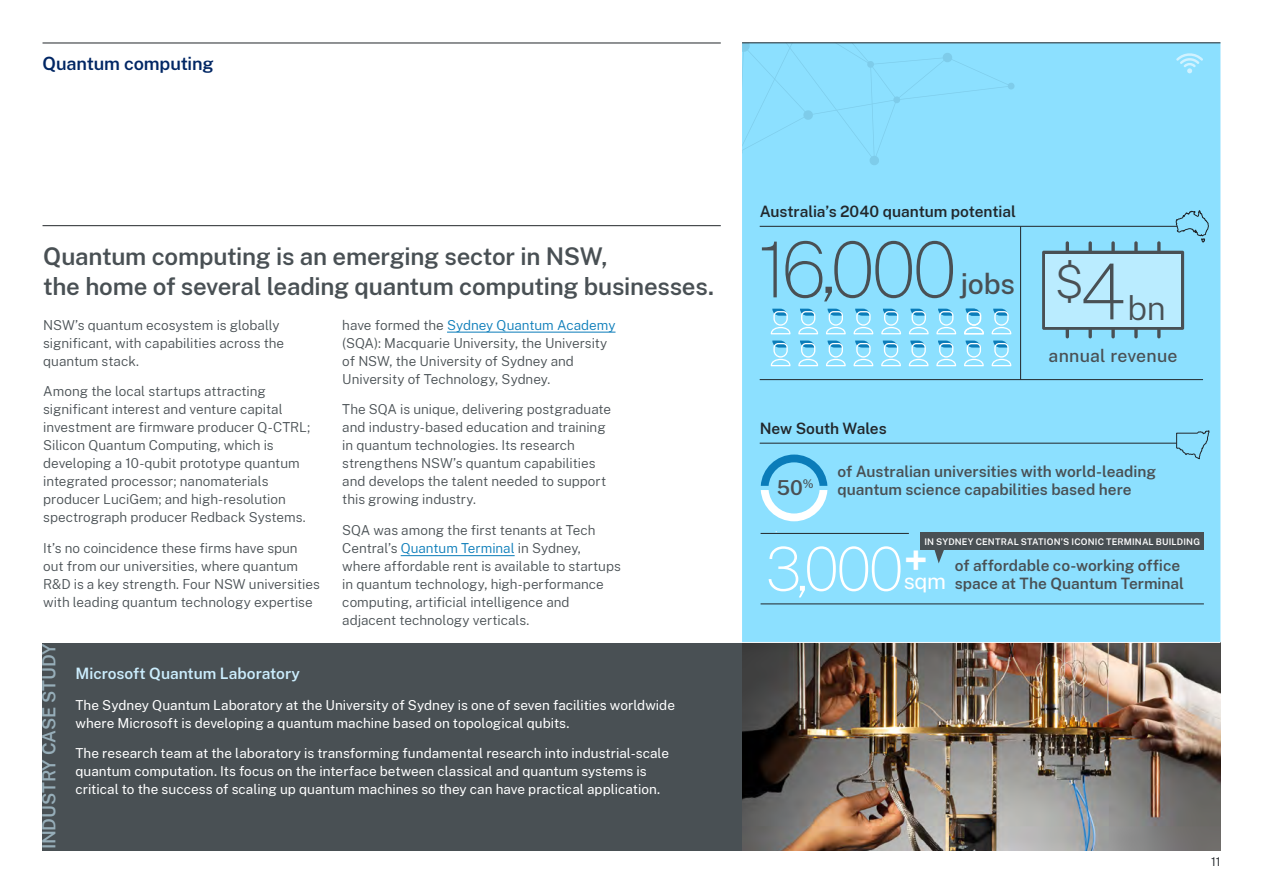
<style>
.page{position:relative;width:1263px;height:893px;background:#fff}
.page>*{position:absolute;margin:0;border:0;box-sizing:border-box;transform-origin:0 0}
.t1{font:100 77.1px "Public Sans";color:#495054}
.t2{font:100 60.6px "Public Sans";color:#fff}
.t3{font:300 33.15px "Public Sans";color:#495054}
.t4{font:500 28.35px "Public Sans";color:#495054}
.t5{font:600 24px/30px "Public Sans";letter-spacing:-.01em;color:#495054}
.t6{font:21.9px "Public Sans";color:#fff}
.t7{font:600 20.25px "Public Sans";color:#495054}
.t8{font:600 18px "Public Sans";letter-spacing:-.01em;color:#cbedfd}
.t9{font:600 18px "Public Sans";letter-spacing:-.01em;color:#002664}
.t10{font:500 17.55px "Public Sans";letter-spacing:.015em;color:#495054}
.t11{font:600 15.45px/18px "Public Sans";color:#495054}
.t12{font:600 15.45px "Public Sans";letter-spacing:-.005em;color:#22272b}
.t13{font:600 15.45px "Public Sans";color:#cbedfd}
.t14{font:300 13.5px/18px "Public Sans";color:#495054}
.t15{font:13.5px/18px "Public Sans";color:#fff}
.t16{font:300 12px "Public Sans";color:#22272b}
.t17{font:600 11.85px "Public Sans";color:#495054}
.t18{font:600 9px "Public Sans";letter-spacing:.02em;color:#fff}
.s1{color:#0a7cb9}
.s2{font-weight:200;font-size:45px}
.s3{font-weight:100;font-size:77.1px}
</style>
<div class="page">
<svg style="left:400px;top:285px;width:820px;height:357px;fill:#8ce0ff"></svg>
<div style="left:1012px;top:44px;width:208px;height:241px;background:#8ce0ff"></div>
<svg style="left:1047px;top:151px;width:13px;height:13px"></svg>
<svg style="left:1126px;top:111px;width:11px;height:11px"></svg>
<svg style="left:1107px;top:231px;width:10px;height:10px"></svg>
<svg style="left:1178px;top:187px;width:8px;height:7px"></svg>
<svg style="left:1034px;top:262px;width:7px;height:8px"></svg>
<svg style="left:1057px;top:93px;width:8px;height:7px"></svg>
<svg style="left:42px;top:43px;width:970px;height:259px"></svg>
<svg style="left:737px;top:43px;width:13px;height:10px"></svg>
<svg style="left:869px;top:155px;width:11px;height:11px"></svg>
<svg style="left:803px;top:110px;width:10px;height:10px"></svg>
<svg style="left:942px;top:52px;width:11px;height:11px"></svg>
<svg style="left:867px;top:61px;width:7px;height:7px"></svg>
<svg style="left:1007px;top:82px;width:8px;height:8px"></svg>
<svg style="left:893px;top:96px;width:7px;height:8px"></svg>
<svg style="left:735px;top:148px;width:8px;height:8px"></svg>
<hr style="left:43px;top:225px;width:678px;height:1px;background:#22272b">
<hr style="left:43px;top:43px;width:678px;height:1px;background:#22272b">
<hr style="left:742px;top:43px;width:478px;height:1px;background:#22272b">
<hr style="left:760px;top:226px;width:435px;height:1px;background:#22272b">
<hr style="left:760px;top:379px;width:443px;height:1px;background:#22272b">
<hr style="left:1020px;top:227px;width:1px;height:153px;background:#22272b">
<svg style="left:1176px;top:208px;width:33px;height:36px"></svg>
<div style="left:43px;top:643px;width:701px;height:207px;background:#495054"></div>
<img style="left:742px;top:643px;width:478px;height:207px">
<svg style="left:1175px;top:52px;width:29px;height:21px"></svg>
<svg style="left:964px;top:309px;width:20px;height:25px"></svg>
<svg style="left:964px;top:341px;width:20px;height:25px"></svg>
<svg style="left:853px;top:341px;width:20px;height:25px"></svg>
<svg style="left:936px;top:309px;width:20px;height:25px"></svg>
<svg style="left:936px;top:341px;width:20px;height:25px"></svg>
<svg style="left:826px;top:341px;width:20px;height:25px"></svg>
<svg style="left:909px;top:309px;width:20px;height:25px"></svg>
<svg style="left:909px;top:341px;width:19px;height:25px"></svg>
<svg style="left:798px;top:341px;width:20px;height:25px"></svg>
<svg style="left:881px;top:309px;width:20px;height:25px"></svg>
<svg style="left:881px;top:341px;width:20px;height:25px"></svg>
<svg style="left:771px;top:341px;width:19px;height:25px"></svg>
<svg style="left:853px;top:309px;width:20px;height:25px"></svg>
<svg style="left:826px;top:309px;width:20px;height:25px"></svg>
<svg style="left:798px;top:309px;width:20px;height:25px"></svg>
<svg style="left:771px;top:309px;width:19px;height:25px"></svg>
<svg style="left:991px;top:309px;width:20px;height:25px"></svg>
<svg style="left:991px;top:341px;width:20px;height:25px"></svg>
<div style="left:1042px;top:251px;width:142px;height:79px;background:#495054;border-radius:2px"></div>
<svg style="left:1157px;top:241px;width:3px;height:10px"></svg>
<svg style="left:1134px;top:241px;width:4px;height:12px"></svg>
<svg style="left:1111px;top:241px;width:4px;height:12px"></svg>
<svg style="left:1088px;top:241px;width:4px;height:12px"></svg>
<svg style="left:1066px;top:241px;width:3px;height:10px"></svg>
<svg style="left:1157px;top:326px;width:3px;height:12px"></svg>
<svg style="left:1134px;top:326px;width:4px;height:12px"></svg>
<svg style="left:1111px;top:326px;width:4px;height:12px"></svg>
<svg style="left:1088px;top:326px;width:4px;height:12px"></svg>
<svg style="left:1066px;top:326px;width:3px;height:12px"></svg>
<div style="left:1045px;top:254px;width:136px;height:72px;background:#baecff"></div>
<hr style="left:760px;top:443px;width:435px;height:1px;background:#22272b">
<svg style="left:1176px;top:428px;width:33px;height:34px"></svg>
<hr style="left:760px;top:533px;width:149px;height:1px;background:#22272b">
<hr style="left:760px;top:604px;width:444px;height:1px;background:#22272b">
<svg style="left:761px;top:455px;width:66px;height:66px"></svg>
<hr style="left:447px;top:332px;width:168px;height:1px;background:#0a7cb9">
<hr style="left:401px;top:555px;width:114px;height:1px;background:#0a7cb9">
<svg style="left:930px;top:550px;width:19px;height:13px"></svg>
<div style="left:921px;top:533px;width:283px;height:17px;background:#495054"></div>
<h3 class="t9" style="left:43px;top:51px;width:173px">Quantum computing</h3>
<h3 class="t5" style="left:43px;top:240px;width:672px">Quantum computing is an emerging sector in NSW,<br>the home of several leading quantum computing businesses.</h3>
<p class="t14" style="left:342px;top:315px;width:275px">have formed the <span class="s1">Sydney Quantum Academy </span>(SQA): Macquarie University, the University of NSW, the University of Sydney and University of Technology, Sydney.</p>
<p class="t14" style="left:342px;top:400px;width:270px">The SQA is unique, delivering postgraduate and industry-based education and training in quantum technologies. Its research strengthens NSW’s quantum capabilities and develops the talent needed to support this growing industry.</p>
<p class="t14" style="left:342px;top:521px;width:280px">SQA was among the first tenants at Tech Central’s <span class="s1">Quantum Terminal</span> in Sydney, where affordable rent is available to startups in quantum technology, high-performance computing, artificial intelligence and adjacent technology verticals.</p>
<p class="t14" style="left:43px;top:315px;width:242px">NSW’s quantum ecosystem is globally significant, with capabilities across the quantum stack.</p>
<p class="t14" style="left:43px;top:382px;width:268px">Among the local startups attracting significant interest and venture capital investment are firmware producer Q-CTRL; Silicon Quantum Computing, which is developing a 10-qubit prototype quantum integrated processor; nanomaterials producer LuciGem; and high-resolution spectrograph producer Redback Systems.</p>
<p class="t14" style="left:43px;top:539px;width:278px">It’s no coincidence these firms have spun out from our universities, where quantum R&amp;D is a key strength. Four NSW universities with leading quantum technology expertise</p>
<h3 class="t8" style="left:36px;top:849px;width:207px;rotate:-90deg">INDUSTRY CASE STUDY</h3>
<p class="t13" style="left:75px;top:662px;width:226px">Microsoft Quantum Laboratory</p>
<p class="t15" style="left:75px;top:695px;width:601px">The Sydney Quantum Laboratory at the University of Sydney is one of seven facilities worldwide where Microsoft is developing a quantum machine based on topological qubits.</p>
<p class="t15" style="left:75px;top:744px;width:595px">The research team at the laboratory is transforming fundamental research into industrial-scale quantum computation. Its focus on the interface between classical and quantum systems is critical to the success of scaling up quantum machines so they can have practical application.</p>
<p class="t12" style="left:760px;top:200px;width:258px">Australia’s 2040 quantum potential</p>
<h1 class="t1" style="left:758px;top:218px;width:201px">16,000</h1>
<h3 class="t4" style="left:960px;top:263px;width:167px">jobs <span class="s2">$</span><span class="s3">4</span></h3>
<h3 class="t3" style="left:1127px;top:285px;width:40px">bn</h3>
<p class="t10" style="left:1049px;top:343px;width:130px">annual revenue</p>
<p class="t12" style="left:760px;top:417px;width:129px">New South Wales</p>
<p class="t11" style="left:837px;top:462px;width:320px">of Australian universities with world-leading</p>
<h3 class="t7" style="left:777px;top:473px;width:28px">50</h3>
<p class="t11" style="left:837px;top:480px;width:296px">quantum science capabilities based here</p>
<p class="t17" style="left:803px;top:475px;width:12px">%</p>
<p class="t18" style="left:924px;top:535px;width:277px">IN SYDNEY CENTRAL STATION’S ICONIC TERMINAL BUILDING</p>
<h2 class="t2" style="left:765px;top:529px;width:140px">3,000</h2>
<h3 class="t6" style="left:904px;top:565px;width:44px">sqm<sup>+</sup></h3>
<p class="t11" style="left:955px;top:555px;width:231px">of affordable co-working office space at The Quantum Terminal</p>
<p class="t16" style="left:1211px;top:853px;width:11px">11</p>
</div>
